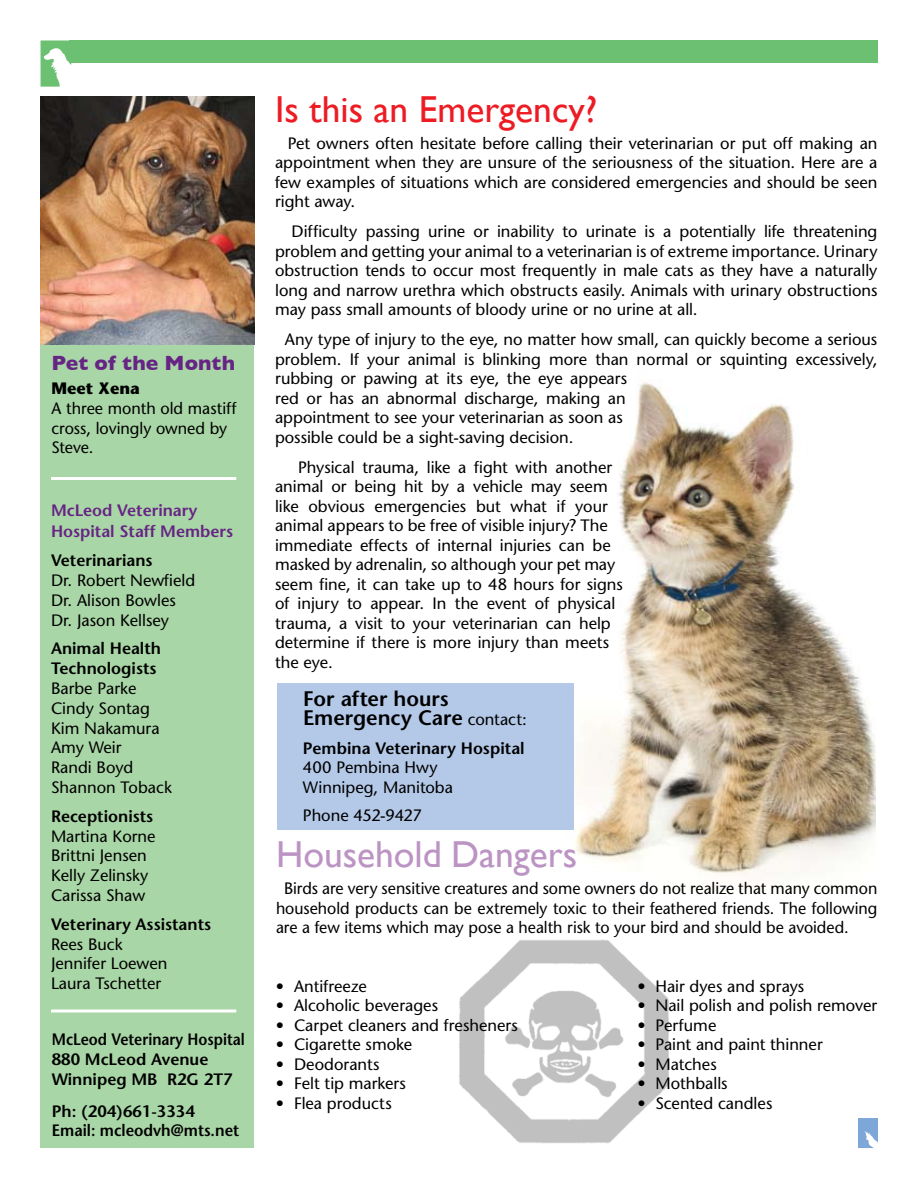
<style>
.page{position:relative;width:918px;height:1188px;background:#fff}
.page>*{position:absolute;margin:0;border:0;box-sizing:border-box;transform-origin:0 0}
.t1{font:37.5px "Gill Sans";color:#ed1c24}
.t2{font:37.5px "Gill Sans";color:#bc94c4}
.t3{font:600 21px/19.5px "Stone Sans";color:#000}
.t4{font:700 21px "Gill Sans";letter-spacing:.005em;color:#662484}
.t5{font:16.5px/19.5px "Stone Sans";color:#000}
.t6{font:600 16.5px/19.8px "Stone Sans";color:#000}
.t7{font:600 16.5px/19.8px "Stone Sans";color:#000;scale:.9 1}
.t8{font:600 16.5px/21px "Stone Sans";color:#662484}
.t9{font:700 16.5px "Stone Sans";color:#000}
.s1{font-weight:400;font-size:16.5px}
</style>
<div class="page">
<img style="left:575px;top:382px;width:301px;height:492px">
<img style="left:459px;top:939px;width:210px;height:204px">
<div style="left:69px;top:40px;width:809px;height:23px;background:#6cc071"></div>
<div style="left:40px;top:96px;width:214px;height:1052px;background:#a9d6a6"></div>
<hr style="left:51px;top:1010px;width:185px;height:2px;background:#fff">
<hr style="left:51px;top:477px;width:185px;height:3px;background:#fff">
<img style="left:40px;top:96px;width:214px;height:249px">
<svg style="left:858px;top:1118px;width:20px;height:30px"></svg>
<svg style="left:41px;top:40px;width:30px;height:47px"></svg>
<div style="left:277px;top:683px;width:297px;height:147px;background:#b4c9e8"></div>
<p class="t4" style="left:52px;top:351px;width:185px">Pet of the Month</p>
<p class="t9" style="left:52px;top:378px;width:90px">Meet Xena</p>
<p class="t5" style="left:52px;top:398px;width:187px">A three month old mastiff cross, lovingly owned by<br>Steve.</p>
<p class="t8" style="left:51px;top:500px;width:184px">McLeod Veterinary<br>Hospital Staff Members</p>
<p class="t6" style="left:51px;top:550px;width:103px">Veterinarians</p>
<p class="t5" style="left:51px;top:570px;width:146px">Dr. Robert Newfield<br>Dr. Alison Bowles<br>Dr. Jason Kellsey</p>
<p class="t6" style="left:51px;top:639px;width:111px">Animal Health<br>Technologists</p>
<p class="t5" style="left:51px;top:678px;width:122px">Barbe Parke<br>Cindy Sontag<br>Kim Nakamura<br>Amy Weir<br>Randi Boyd<br>Shannon Toback</p>
<p class="t6" style="left:51px;top:806px;width:104px">Receptionists</p>
<p class="t5" style="left:51px;top:826px;width:106px">Martina Korne<br>Brittni Jensen<br>Kelly Zelinsky<br>Carissa Shaw</p>
<p class="t6" style="left:51px;top:914px;width:162px">Veterinary Assistants</p>
<p class="t5" style="left:51px;top:934px;width:118px">Rees Buck<br>Jennifer Loewen<br>Laura Tschetter</p>
<p class="t7" style="left:52px;top:1029px;width:216px">McLeod Veterinary Hospital<br>880 McLeod Avenue<br>Winnipeg MB R2G 2T7</p>
<p class="t6" style="left:52px;top:1101px;width:189px">Ph: (204)661-3334<br>Email: mcleodvh@mts.net</p>
<h1 class="t1" style="left:275px;top:87px;width:324px">Is this an Emergency?</h1>
<p class="t5" style="left:275px;top:133px;width:604px;text-align:justify;text-indent:13px">Pet owners often hesitate before calling their veterinarian or put off making an appointment when they are unsure of the seriousness of the situation. Here are a few examples of situations which are considered emergencies and should be seen right away.</p>
<p class="t5" style="left:275px;top:222px;width:604px;text-align:justify;text-indent:16px">Difficulty passing urine or inability to urinate is a potentially life threatening problem and getting your animal to a veterinarian is of extreme importance. Urinary obstruction tends to occur most frequently in male cats as they have a naturally long and narrow urethra which obstructs easily. Animals with urinary obstructions may pass small amounts of bloody urine or no urine at all.</p>
<p class="t5" style="left:275px;top:330px;width:604px;text-indent:10px">Any type of injury to the eye, no matter how small, can quickly become a serious problem. If your animal is blinking more than normal or squinting excessively, rubbing or pawing at its eye, the eye appears<br>red or has an abnormal discharge, making an<br>appointment to see your veterinarian as soon as<br>possible could be a sight-saving decision.</p>
<p class="t5" style="left:275px;top:457px;width:349px;text-indent:23px">Physical trauma, like a fight with another animal or being hit by a vehicle may seem like obvious emergencies but what if your animal appears to be free of visible injury? The immediate effects of internal injuries can be masked by adrenalin, so although your pet may seem fine, it can take up to 48 hours for signs of injury to appear. In the event of physical trauma, a visit to your veterinarian can help determine if there is more injury than meets the eye.</p>
<p class="t3" style="left:303px;top:689px;width:226px">For after hours<br>Emergency Care <span class="s1">contact:</span></p>
<p class="t6" style="left:303px;top:738px;width:223px">Pembina Veterinary Hospital</p>
<p class="t5" style="left:303px;top:758px;width:152px">400 Pembina Hwy<br>Winnipeg, Manitoba</p>
<p class="t5" style="left:303px;top:806px;width:121px">Phone 452-9427</p>
<h1 class="t2" style="left:276px;top:833px;width:303px">Household Dangers</h1>
<p class="t5" style="left:276px;top:879px;width:603px;text-align:justify;text-indent:8px">Birds are very sensitive creatures and some owners do not realize that many common household products can be extremely toxic to their feathered friends. The following are a few items which may pose a health risk to your bird and should be avoided.</p>
<p class="t5" style="left:276px;top:976px;width:92px">• Antifreeze</p>
<p class="t5" style="left:276px;top:996px;width:164px">• Alcoholic beverages</p>
<p class="t5" style="left:276px;top:1015px;width:243px">• Carpet cleaners and fresheners</p>
<p class="t5" style="left:276px;top:1035px;width:138px">• Cigarette smoke</p>
<p class="t5" style="left:276px;top:1054px;width:105px">• Deodorants</p>
<p class="t5" style="left:276px;top:1074px;width:131px">• Felt tip markers</p>
<p class="t5" style="left:276px;top:1093px;width:117px">• Flea products</p>
<p class="t5" style="left:637px;top:976px;width:168px">• Hair dyes and sprays</p>
<p class="t5" style="left:637px;top:996px;width:241px">• Nail polish and polish remover</p>
<p class="t5" style="left:637px;top:1015px;width:80px">• Perfume</p>
<p class="t5" style="left:637px;top:1035px;width:187px">• Paint and paint thinner</p>
<p class="t5" style="left:637px;top:1054px;width:81px">• Matches</p>
<p class="t5" style="left:637px;top:1074px;width:92px">• Mothballs</p>
<p class="t5" style="left:637px;top:1093px;width:137px">• Scented candles</p>
</div>
